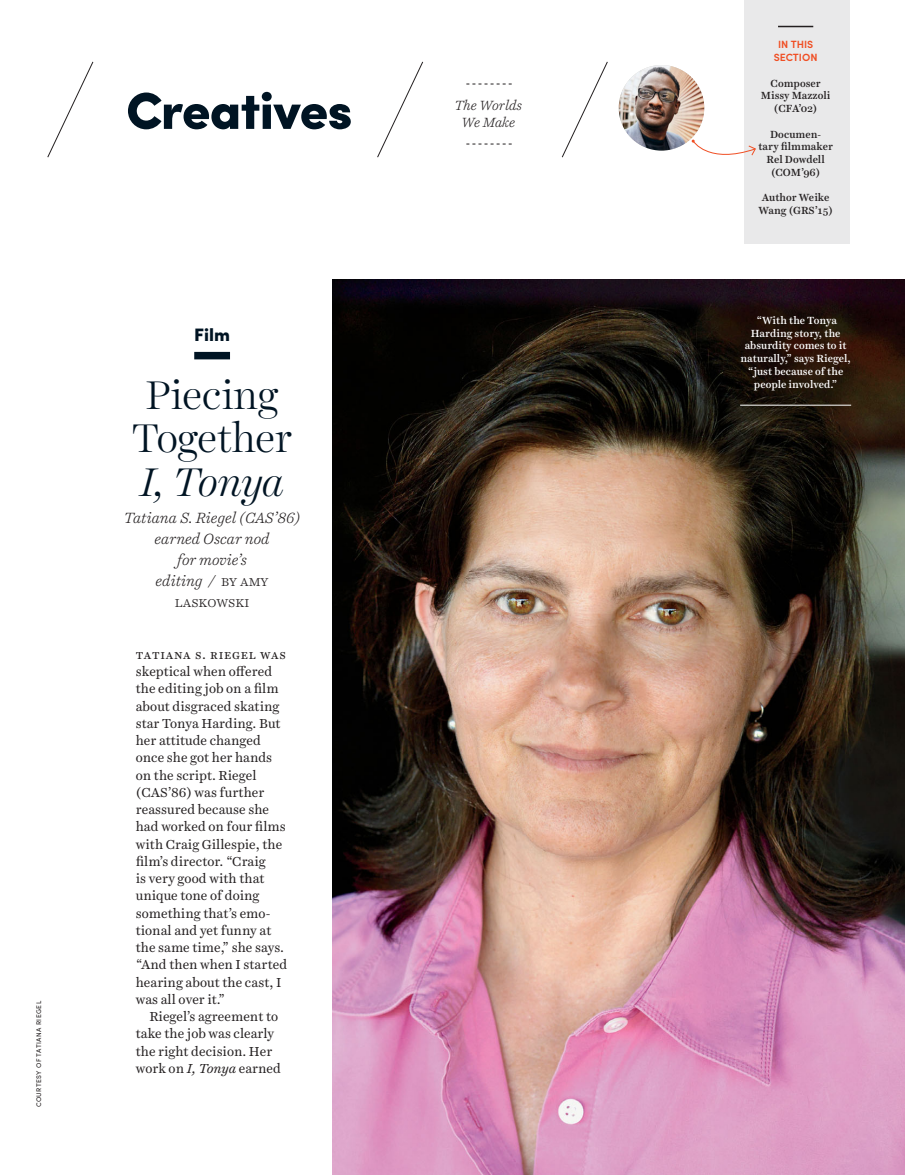
<style>
.page{position:relative;width:905px;height:1175px;background:#fff}
.page>*{position:absolute;margin:0;border:0;box-sizing:border-box;transform-origin:0 0}
.t1{font:900 52.05px "Sofia Pro";letter-spacing:-.015em;color:#001423}
.t2{font:300 40.5px/43.5px "Harriet Display";color:#001423;text-align:center}
.t3{font:italic 300 40.5px "Harriet Display";letter-spacing:-.01em;color:#001423}
.t4{font:900 18px "Sofia Pro";color:#001423}
.t5{font:italic 300 15px/21px "Harriet Text";color:#231f20;text-align:center}
.t6{font:italic 300 13.5px/17.2px "Harriet Text";color:#231f20;text-align:center}
.t7{font:13.2px/17.2px "Harriet Text";color:#231f20}
.t8{font:500 10.5px/12.8px "Harriet Text";color:#fff;text-align:center}
.t9{font:500 10.5px/12.8px "Harriet Text";color:#231f20;text-align:center}
.t10{font:600 10.5px/12.8px "Sofia Pro";color:#f04e23;text-align:center}
.t11{font:6.75px "Sofia Pro";letter-spacing:.06em;color:#231f20}
.s1{font-style:normal}
.s2{font-style:italic}
</style>
<div class="page">
<svg style="left:377px;top:61px;width:47px;height:97px"></svg>
<svg style="left:47px;top:61px;width:47px;height:97px"></svg>
<svg style="left:561px;top:61px;width:47px;height:97px"></svg>
<svg style="left:466px;top:84px;width:45px;height:1px"></svg>
<svg style="left:466px;top:144px;width:45px;height:1px"></svg>
<img style="left:618px;top:65px;width:86px;height:86px;border-radius:50%">
<div style="left:744px;top:0;width:105px;height:244px;background:#e9e9ea"></div>
<svg style="left:691px;top:140px;width:65px;height:16px"></svg>
<hr style="left:778px;top:26px;width:35px;height:1px;background:#231f20">
<div style="left:194px;top:352px;width:36px;height:7px;background:#001423"></div>
<img style="left:332px;top:279px;width:572px;height:895px">
<hr style="left:740px;top:405px;width:111px;height:1px;background:#fff">
<p class="t11" style="left:35px;top:1107px;width:108px;rotate:-90deg">COURTESY OF TATIANA RIEGEL</p>
<h1 class="t1" style="left:126px;top:80px;width:228px">Creatives</h1>
<p class="t6" style="left:454px;top:98px;width:69px">The Worlds<br>We Make</p>
<h3 class="t4" style="left:194px;top:325px;width:37px">Film</h3>
<h2 class="t2" style="left:132px;top:373px;width:161px">Piecing<br>Together</h2>
<h2 class="t3" style="left:140px;top:465px;width:145px">I, Tonya</h2>
<p class="t5" style="left:124px;top:508px;width:178px">Tatiana S. Riegel (CAS’86) earned Oscar nod<br>for movie’s<br>editing / <span class="s1">BY AMY<br>LASKOWSKI</span></p>
<p class="t7" style="left:136px;top:646px;width:153px">TATIANA S. RIEGEL WAS skeptical when offered the editing job on a film about disgraced skating star Tonya Harding. But her attitude changed once she got her hands on the script. Riegel (CAS’86) was further reassured because she had worked on four films with Craig Gillespie, the film’s director. “Craig<br>is very good with that unique tone of doing something that’s emo&shy;tional and yet funny at the same time,” she says. “And then when I started hearing about the cast, I was all over it.”</p>
<p class="t7" style="left:136px;top:1009px;width:147px;text-indent:14px">Riegel’s agreement to take the job was clearly the right decision. Her work on <span class="s2">I, Tonya</span> earned</p>
<p class="t10" style="left:773px;top:39px;width:45px">IN THIS<br>SECTION</p>
<p class="t9" style="left:760px;top:77px;width:71px">Composer<br>Missy Mazzoli (CFA’02)</p>
<p class="t9" style="left:758px;top:128px;width:76px">Documen-<br>tary filmmaker<br>Rel Dowdell (COM’96)</p>
<p class="t9" style="left:758px;top:192px;width:76px">Author Weike<br>Wang (GRS’15)</p>
<p class="t8" style="left:740px;top:315px;width:112px">“With the Tonya<br>Harding story, the absurdity comes to it naturally,” says Riegel, “just because of the people involved.”</p>
</div>
